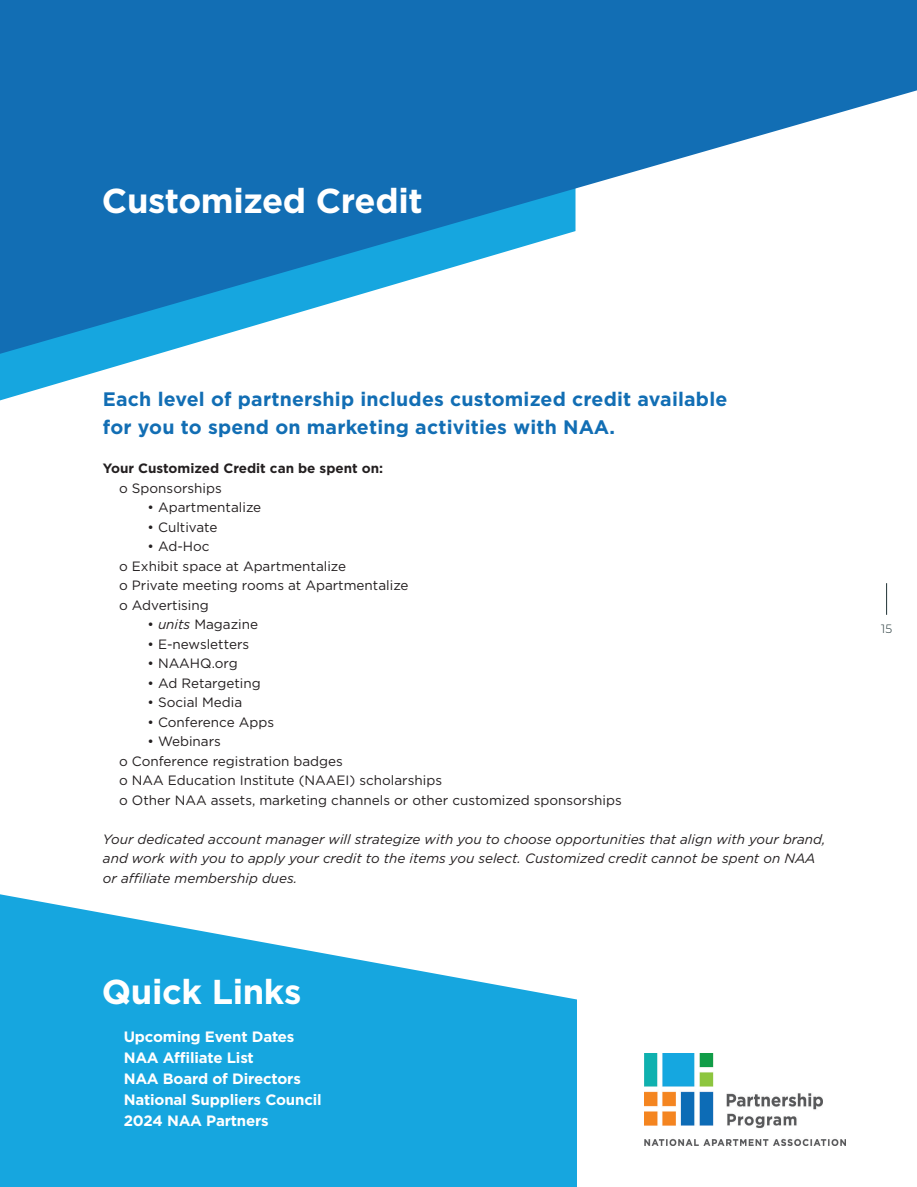
<style>
.page{position:relative;width:917px;height:1187px;background:#fff}
.page>*{position:absolute;margin:0;border:0;box-sizing:border-box;transform-origin:0 0}
.t1{font:700 34.5px "Gotham";letter-spacing:-.01em;color:#fff}
.t2{font:700 19.5px/28.5px "Gotham";letter-spacing:.01em;color:#126eb4}
.t3{font:700 15px/21px "Gotham";letter-spacing:-.01em;color:#fff}
.t4{font:13.5px/19.5px "Gotham";color:#231f20}
.t5{font:italic 13.5px/19.5px "Gotham";color:#231f20}
.t6{font:700 13.5px "Gotham";color:#231f20}
.t7{font:300 12px "Montserrat";color:#1f3234}
.s1{font-style:italic}
</style>
<div class="page">
<svg style="left:0;top:354px;width:158px;height:46px"></svg>
<svg style="left:0;top:0;width:916px;height:354px;fill:#126eb4"></svg>
<svg style="left:0;top:894px;width:577px;height:292px;fill:#16a6df"></svg>
<img style="left:644px;top:1053px;width:200px;height:92px">
<hr style="left:885px;top:583px;width:1px;height:31px;background:#1f3234">
<h1 class="t1" style="left:102px;top:178px;width:322px">Customized Credit</h1>
<h2 class="t2" style="left:103px;top:384px;width:625px">Each level of partnership includes customized credit available for you to spend on marketing activities with NAA.</h2>
<p class="t6" style="left:103px;top:459px;width:282px">Your Customized Credit can be spent on:</p>
<p class="t4" style="left:119px;top:477px;width:104px">o Sponsorships</p>
<p class="t4" style="left:147px;top:497px;width:115px">• Apartmentalize</p>
<p class="t4" style="left:147px;top:516px;width:71px">• Cultivate</p>
<p class="t4" style="left:119px;top:536px;width:291px;text-indent:28px">• Ad-Hoc<br>o Exhibit space at Apartmentalize<br>o Private meeting rooms at Apartmentalize o Advertising</p>
<p class="t4" style="left:147px;top:614px;width:112px">• <span class="s1">units</span> Magazine</p>
<p class="t4" style="left:147px;top:633px;width:103px">• E-newsletters</p>
<p class="t4" style="left:147px;top:653px;width:92px">• NAAHQ.org</p>
<p class="t4" style="left:147px;top:672px;width:115px">• Ad Retargeting</p>
<p class="t4" style="left:147px;top:692px;width:96px">• Social Media</p>
<p class="t4" style="left:147px;top:711px;width:128px">• Conference Apps</p>
<p class="t4" style="left:119px;top:731px;width:504px;text-indent:28px">• Webinars<br>o Conference registration badges<br>o NAA Education Institute (NAAEI) scholarships<br>o Other NAA assets, marketing channels or other customized sponsorships</p>
<p class="t5" style="left:103px;top:828px;width:724px">Your dedicated account manager will strategize with you to choose opportunities that align with your brand, and work with you to apply your credit to the items you select. Customized credit cannot be spent on NAA or affiliate membership dues.</p>
<h1 class="t1" style="left:102px;top:968px;width:201px">Quick Links</h1>
<p class="t3" style="left:124px;top:1025px;width:199px">Upcoming Event Dates<br>NAA Affiliate List<br>NAA Board of Directors<br>National Suppliers Council<br>2024 NAA Partners</p>
<p class="t7" style="left:880px;top:620px;width:12px">15</p>
</div>
